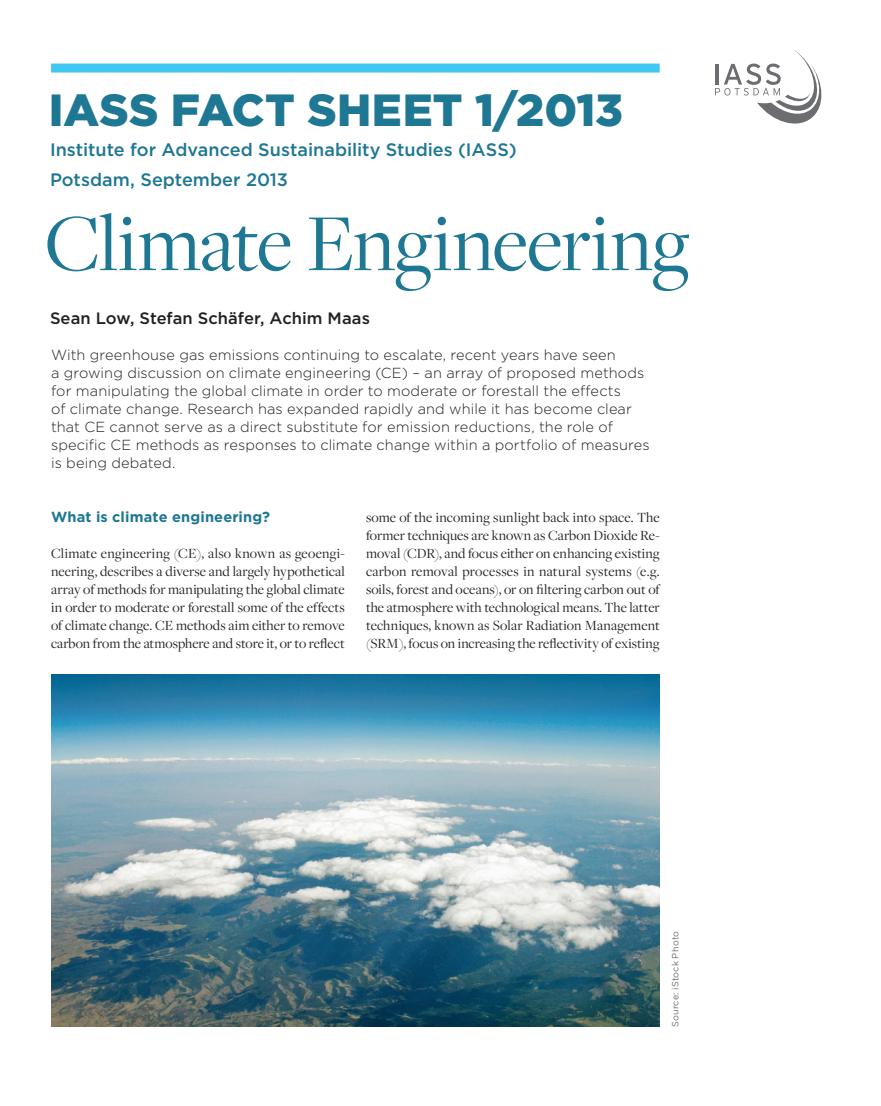
<style>
.page{position:relative;width:881px;height:1106px;background:#fff}
.page>*{position:absolute;margin:0;border:0;box-sizing:border-box;transform-origin:0 0}
.Factsheet_Title{font:84px "Freight Disp";letter-spacing:-.01em;color:#1e7793}
.t1{font:900 45px "Gotham";color:#1e7793}
.t2{font:500 18px "Gotham";color:#1e7793}
.Authors{font:500 16.5px "Gotham";color:#231f20}
.Fließtext_Blocksatz{font:14.55px/18px "Freight Disp";color:#231f20;text-align:justify}
.Introduction{font:300 14.55px/18px "Gotham";letter-spacing:.005em;color:#231f20}
.Subheadline{font:700 14.55px "Gotham";letter-spacing:.01em;color:#1e7793}
.Bildnachweis{font:9px "Gotham";letter-spacing:.025em;color:#6c6d70}
</style>
<div class="page">
<div style="left:51px;top:64px;width:608px;height:9px;background:#40c7f4"></div>
<svg style="left:715px;top:50px;width:106px;height:74px"></svg>
<img style="left:51px;top:674px;width:608px;height:352px">
<p class="t1" style="left:49px;top:79px;width:575px">IASS FACT SHEET 1/2013</p>
<p class="t2" style="left:50px;top:138px;width:468px">Institute for Advanced Sustainability Studies (IASS)</p>
<p class="t2" style="left:50px;top:168px;width:239px">Potsdam, September 2013</p>
<p class="Factsheet_Title" style="left:45px;top:198px;width:646px">Climate Engineering</p>
<p class="Authors" style="left:50px;top:307px;width:321px">Sean Low, Stefan Schäfer, Achim Maas</p>
<p class="Introduction" style="left:51px;top:345px;width:600px">With greenhouse gas emissions continuing to escalate, recent years have seen<br>a growing discussion on climate engineering (CE) – an array of proposed methods for manipulating the global climate in order to moderate or forestall the effects<br>of climate change. Research has expanded rapidly and while it has become clear that CE cannot serve as a direct substitute for emission reductions, the role of specific CE methods as responses to climate change within a portfolio of measures is being debated.</p>
<p class="Subheadline" style="left:51px;top:507px;width:220px">What is climate engineering?</p>
<p class="Fließtext_Blocksatz" style="left:51px;top:545px;width:295px">Climate engineering (CE), also known as geoengi&shy;neering, describes a diverse and largely hypothetical array of methods for manipulating the global climate in order to moderate or forestall some of the effects of climate change. CE methods aim either to remove carbon from the atmosphere and store it, or to reflect</p>
<p class="Fließtext_Blocksatz" style="left:366px;top:509px;width:295px">some of the incoming sunlight back into space. The former techniques are known as Carbon Dioxide Re&shy;moval (CDR), and focus either on enhancing existing carbon removal processes in natural systems (e.g. soils, forest and oceans), or on filtering carbon out of the atmosphere with technological means. The latter techniques, known as Solar Radiation Management (SRM), focus on increasing the reflectivity of existing</p>
<p class="Bildnachweis" style="left:669px;top:1027px;width:98px;rotate:-90deg">Source: iStock Photo</p>
</div>
